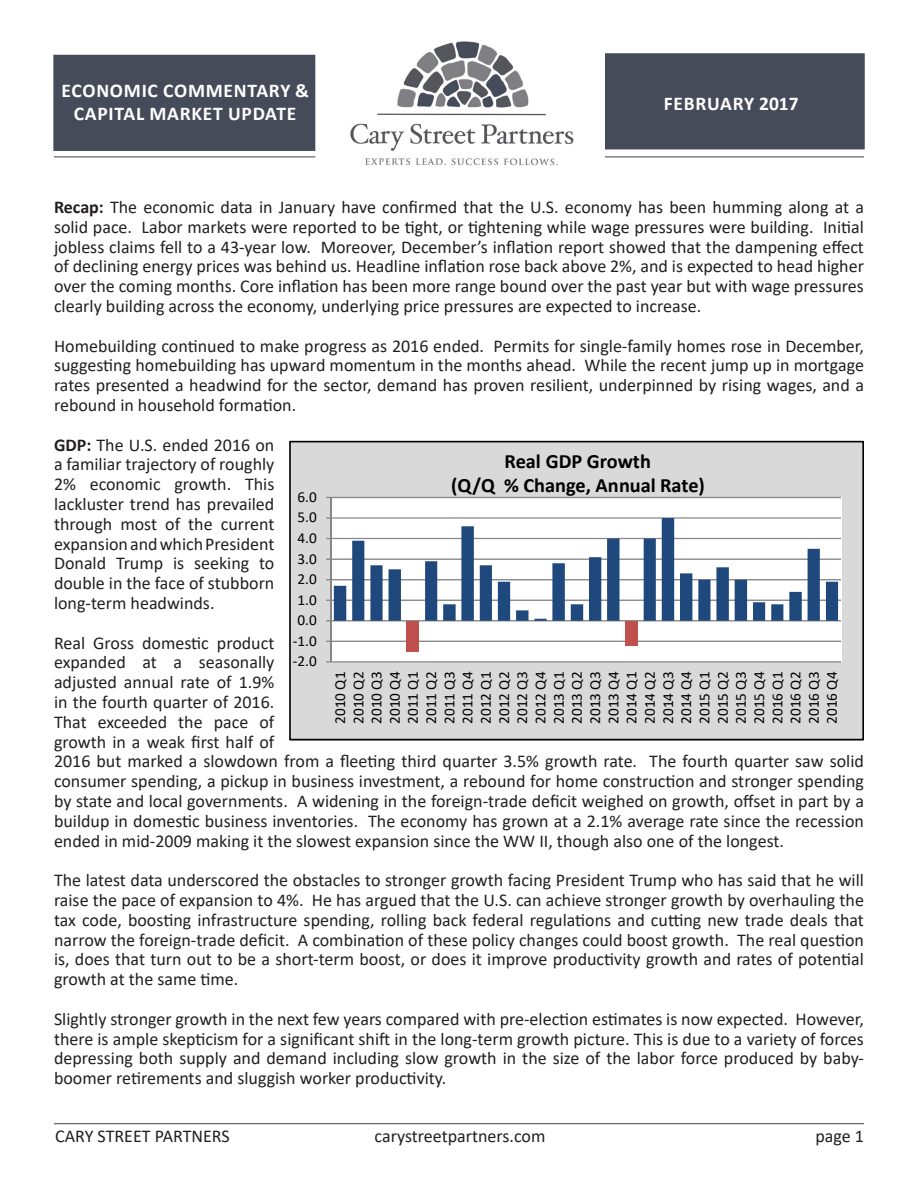
<style>
.page{position:relative;width:918px;height:1188px;background:#fff}
.page>*{position:absolute;margin:0;border:0;box-sizing:border-box;transform-origin:0 0}
.t1{font:700 20.25px/24.9px "Calibri";color:#000;text-align:center}
.t2{font:700 19.5px/23.4px "Calibri";letter-spacing:.04em;color:#fff;text-align:center}
.No_Spacing{font:18px/19.8px "Calibri";color:#231f20;text-align:justify}
.t3{font:15.3px/18.1px "Calibri";color:#000;text-align:justify}
.s1{font-weight:700}
</style>
<div class="page">
<hr style="left:54px;top:156px;width:810px;height:2px;background:#808083">
<div style="left:598px;top:54px;width:266px;height:95px;background:#464b5a"></div>
<div style="left:597px;top:53px;width:268px;height:96px;border:2px solid #464b5a"></div>
<div style="left:54px;top:56px;width:262px;height:94px;background:#464b5a"></div>
<div style="left:53px;top:55px;width:264px;height:96px;border:2px solid #464b5a"></div>
<hr style="left:54px;top:1123px;width:810px;height:1px;background:#54555c">
<div style="left:315px;top:40px;width:290px;height:125px;background:#fff"></div>
<img style="left:346px;top:40px;width:230px;height:126px">
<svg style="left:289px;top:441px;width:575px;height:300px;fill:#d9d9d9"></svg>
<p class="t2" style="left:61px;top:78px;width:249px">ECONOMIC COMMENTARY &amp;<br>CAPITAL MARKET UPDATE</p>
<p class="t2" style="left:664px;top:92px;width:136px">FEBRUARY 2017</p>
<p class="No_Spacing" style="left:54px;top:197px;width:812px"><span class="s1">Recap:</span> The economic data in January have confirmed that the U.S. economy has been humming along at a solid pace. Labor markets were reported to be tight, or tightening while wage pressures were building. Initial jobless claims fell to a 43-year low. Moreover, December’s inflation report showed that the dampening effect of declining energy prices was behind us. Headline inflation rose back above 2%, and is expected to head higher over the coming months. Core inflation has been more range bound over the past year but with wage pressures clearly building across the economy, underlying price pressures are expected to increase.</p>
<p class="No_Spacing" style="left:54px;top:335px;width:812px">Homebuilding continued to make progress as 2016 ended. Permits for single-family homes rose in December, suggesting homebuilding has upward momentum in the months ahead. While the recent jump up in mortgage rates presented a headwind for the sector, demand has proven resilient, underpinned by rising wages, and a rebound in household formation.</p>
<p class="No_Spacing" style="left:54px;top:434px;width:222px"><span class="s1">GDP:</span> The U.S. ended 2016 on a familiar trajectory of roughly 2% economic growth. This lackluster trend has prevailed through most of the current expansion and which President Donald Trump is seeking to double in the face of stubborn long-term headwinds.</p>
<p class="No_Spacing" style="left:54px;top:632px;width:811px;text-align:left">Real Gross domestic product<br>expanded at a seasonally<br>adjusted annual rate of 1.9%<br>in the fourth quarter of 2016.<br>That exceeded the pace of<br>growth in a weak first half of<br>2016 but marked a slowdown from a fleeting third quarter 3.5% growth rate. The fourth quarter saw solid consumer spending, a pickup in business investment, a rebound for home construction and stronger spending by state and local governments. A widening in the foreign-trade deficit weighed on growth, offset in part by a buildup in domestic business inventories. The economy has grown at a 2.1% average rate since the recession ended in mid-2009 making it the slowest expansion since the WW II, though also one of the longest.</p>
<p class="No_Spacing" style="left:54px;top:870px;width:812px">The latest data underscored the obstacles to stronger growth facing President Trump who has said that he will raise the pace of expansion to 4%. He has argued that the U.S. can achieve stronger growth by overhauling the tax code, boosting infrastructure spending, rolling back federal regulations and cutting new trade deals that narrow the foreign-trade deficit. A combination of these policy changes could boost growth. The real question is, does that turn out to be a short-term boost, or does it improve productivity growth and rates of potential growth at the same time.</p>
<p class="No_Spacing" style="left:54px;top:1008px;width:812px">Slightly stronger growth in the next few years compared with pre-election estimates is now expected. However, there is ample skepticism for a significant shift in the long-term growth picture. This is due to a variety of forces depressing both supply and demand including slow growth in the size of the labor force produced by baby&shy;boomer retirements and sluggish worker productivity.</p>
<p class="t1" style="left:451px;top:448px;width:255px">Real GDP Growth<br>(Q/Q % Change, Annual Rate)</p>
<p class="t3" style="left:298px;top:487px;width:21px">6.0</p>
<p class="t3" style="left:298px;top:508px;width:21px">5.0</p>
<p class="t3" style="left:298px;top:528px;width:21px">4.0</p>
<p class="t3" style="left:298px;top:549px;width:21px">3.0</p>
<p class="t3" style="left:298px;top:570px;width:21px">2.0</p>
<p class="t3" style="left:298px;top:590px;width:21px">1.0</p>
<p class="t3" style="left:298px;top:611px;width:21px">0.0</p>
<p class="t3" style="left:293px;top:631px;width:26px">‐1.0</p>
<p class="t3" style="left:293px;top:652px;width:26px">‐2.0</p>
<p class="t3" style="left:331px;top:724px;width:54px;rotate:-90deg">2010 Q1<br>2010 Q2<br>2010 Q3<br>2010 Q4<br>2011 Q1<br>2011 Q2<br>2011 Q3<br>2011 Q4<br>2012 Q1<br>2012 Q2<br>2012 Q3<br>2012 Q4<br>2013 Q1<br>2013 Q2<br>2013 Q3<br>2013 Q4<br>2014 Q1<br>2014 Q2<br>2014 Q3<br>2014 Q4<br>2015 Q1<br>2015 Q2<br>2015 Q3<br>2015 Q4<br>2016 Q1<br>2016 Q2<br>2016 Q3<br>2016 Q4</p>
<p class="No_Spacing" style="left:55px;top:1126px;width:176px">CARY STREET PARTNERS</p>
<p class="No_Spacing" style="left:375px;top:1126px;width:172px">carystreetpartners.com</p>
<p class="No_Spacing" style="left:815px;top:1126px;width:50px">page 1</p>
</div>
